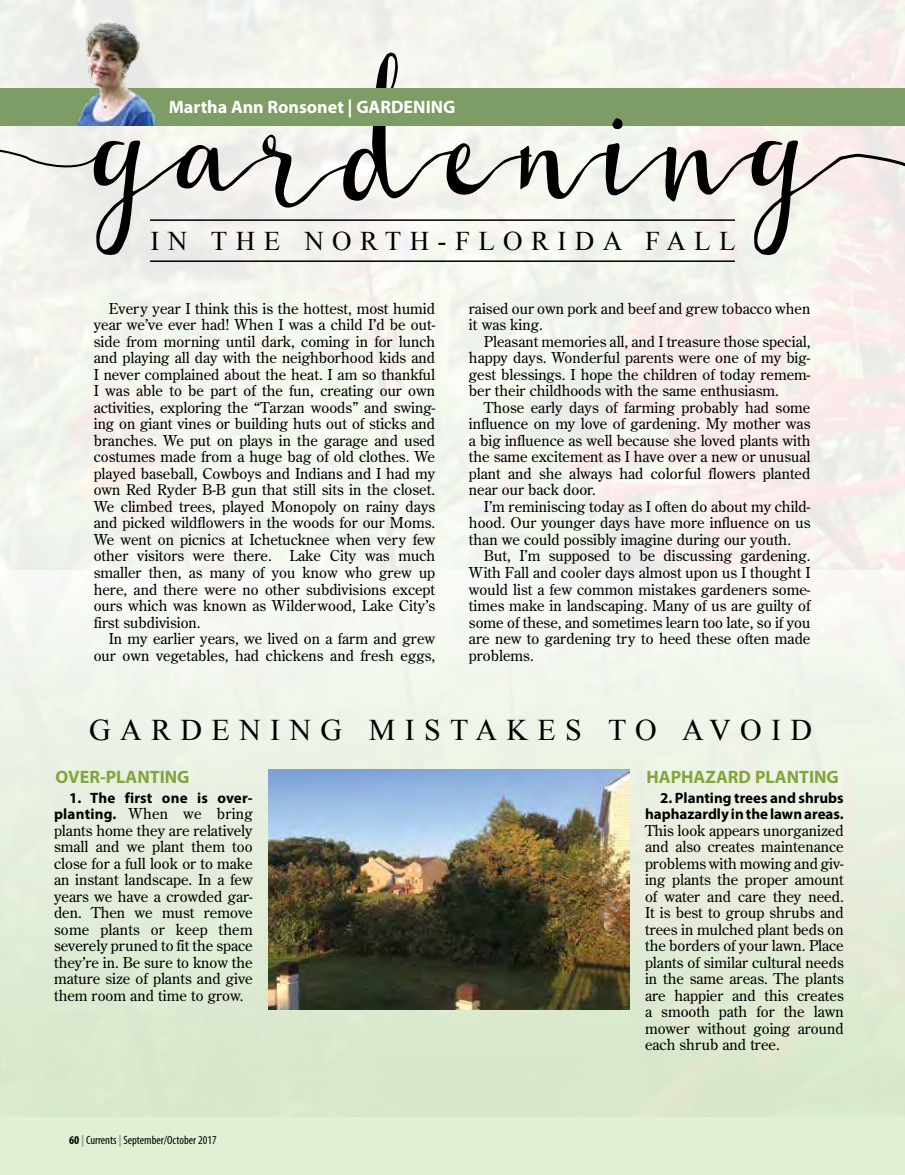
<style>
.page{position:relative;width:905px;height:1175px;background:#fff}
.page>*{position:absolute;margin:0;border:0;box-sizing:border-box;transform-origin:0 0}
.t1{font:30px "Times New Roman";letter-spacing:.31em;color:#000}
.t2{font:27px "Times New Roman";letter-spacing:.31em;color:#000}
.t3{font:700 18px "Myriad Pro";color:#82a53c}
.t4{font:700 18px "Myriad Pro";color:#fff}
.t5{font:15px/16.5px "Century Old Style Std";color:#000;text-align:justify}
.t6{font:700 15px/16.5px "Myriad Pro";color:#000;text-align:right}
.t7{font:condensed 12px "Myriad Pro";color:#000}
.s1{font-family:"Myriad Pro";font-weight:700}
.s2{font-weight:700}
.s3{font-weight:700;color:#939598}
</style>
<div class="page">
<img style="left:0;top:0;width:904px;height:570px">
<div style="left:0;top:570px;width:904px;height:604px;background:linear-gradient(to bottom,#f6f8f3,#d7e7c8)"></div>
<svg style="left:92px;top:53px;width:756px;height:202px;fill:#f4f3ed"></svg>
<svg style="left:0;top:145px;width:103px;height:31px"></svg>
<hr style="left:150px;top:219px;width:585px;height:2px;background:#000">
<hr style="left:150px;top:260px;width:585px;height:2px;background:#000">
<div style="left:0;top:89px;width:904px;height:37px;background:#7d9c66"></div>
<img style="left:68px;top:18px;width:86px;height:108px">
<svg style="left:611px;top:118px;width:11px;height:11px"></svg>
<img style="left:269px;top:769px;width:360px;height:241px">
<svg style="left:836px;top:152px;width:68px;height:23px;background:#d5cacb"></svg>
<p class="t4" style="left:169px;top:95px;width:288px">Martha Ann Ronsonet | GARDENING</p>
<h2 class="t2" style="left:150px;top:223px;width:587px">IN THE NORTH-FLORIDA FALL</h2>
<p class="t5" style="left:94px;top:300px;width:343px;text-indent:15px">Every year I think this is the hottest, most humid year we’ve ever had! When I was a child I’d be out&shy;side from morning until dark, coming in for lunch and playing all day with the neighborhood kids and I never complained about the heat. I am so thankful I was able to be part of the fun, creating our own activities, exploring the “Tarzan woods” and swing&shy;ing on giant vines or building huts out of sticks and branches. We put on plays in the garage and used costumes made from a huge bag of old clothes. We played baseball, Cowboys and Indians and I had my own Red Ryder B-B gun that still sits in the closet.<br>We climbed trees, played Monopoly on rainy days and picked wildflowers in the woods for our Moms.<br>We went on picnics at Ichetucknee when very few other visitors were there. Lake City was much smaller then, as many of you know who grew up here, and there were no other subdivisions except ours which was known as Wilderwood, Lake City’s first subdivision.</p>
<p class="t5" style="left:94px;top:630px;width:343px;text-align:right">In my earlier years, we lived on a farm and grew our own vegetables, had chickens and fresh eggs,</p>
<p class="t5" style="left:469px;top:300px;width:343px">raised our own pork and beef and grew tobacco when it was king.</p>
<p class="t5" style="left:469px;top:333px;width:343px;text-indent:15px">Pleasant memories all, and I treasure those special, happy days. Wonderful parents were one of my big&shy;gest blessings. I hope the children of today remem&shy;ber their childhoods with the same enthusiasm.</p>
<p class="t5" style="left:469px;top:399px;width:343px;text-indent:15px">Those early days of farming probably had some influence on my love of gardening. My mother was a big influence as well because she loved plants with the same excitement as I have over a new or unusual plant and she always had colorful flowers planted near our back door.</p>
<p class="t5" style="left:469px;top:498px;width:343px;text-indent:15px">I’m reminiscing today as I often do about my child&shy;hood. Our younger days have more influence on us than we could possibly imagine during our youth.</p>
<p class="t5" style="left:469px;top:547px;width:343px;text-indent:15px">But, I’m supposed to be discussing gardening.<br>With Fall and cooler days almost upon us I thought I would list a few common mistakes gardeners some&shy;times make in landscaping. Many of us are guilty of some of these, and sometimes learn too late, so if you are new to gardening try to heed these often made problems.</p>
<h1 class="t1" style="left:89px;top:709px;width:724px">GARDENING MISTAKES TO AVOID</h1>
<p class="t3" style="left:56px;top:765px;width:135px">OVER-PLANTING</p>
<p class="t3" style="left:646px;top:765px;width:194px">HAPHAZARD PLANTING</p>
<p class="t6" style="left:69px;top:789px;width:185px">1. The first one is over-</p>
<p class="t5" style="left:54px;top:805px;width:200px"><span class="s1">planting.</span> When we bring plants home they are relatively small and we plant them too close for a full look or to make an instant landscape. In a few years we have a crowded gar&shy;den. Then we must remove some plants or keep them severely pruned to fit the space they’re in. Be sure to know the mature size of plants and give them room and time to grow.</p>
<p class="t6" style="left:645px;top:789px;width:200px">2. Planting trees and shrubs haphazardly in the lawn areas.</p>
<p class="t5" style="left:645px;top:822px;width:200px">This look appears unorganized and also creates maintenance problems with mowing and giv&shy;ing plants the proper amount of water and care they need.<br>It is best to group shrubs and trees in mulched plant beds on the borders of your lawn. Place plants of similar cultural needs in the same areas. The plants are happier and this creates a smooth path for the lawn mower without going around each shrub and tree.</p>
<p class="t7" style="left:69px;top:1133px;width:149px"><span class="s2">60</span> <span class="s3">|</span> Currents <span class="s3">|</span> September/October 2017</p>
</div>
